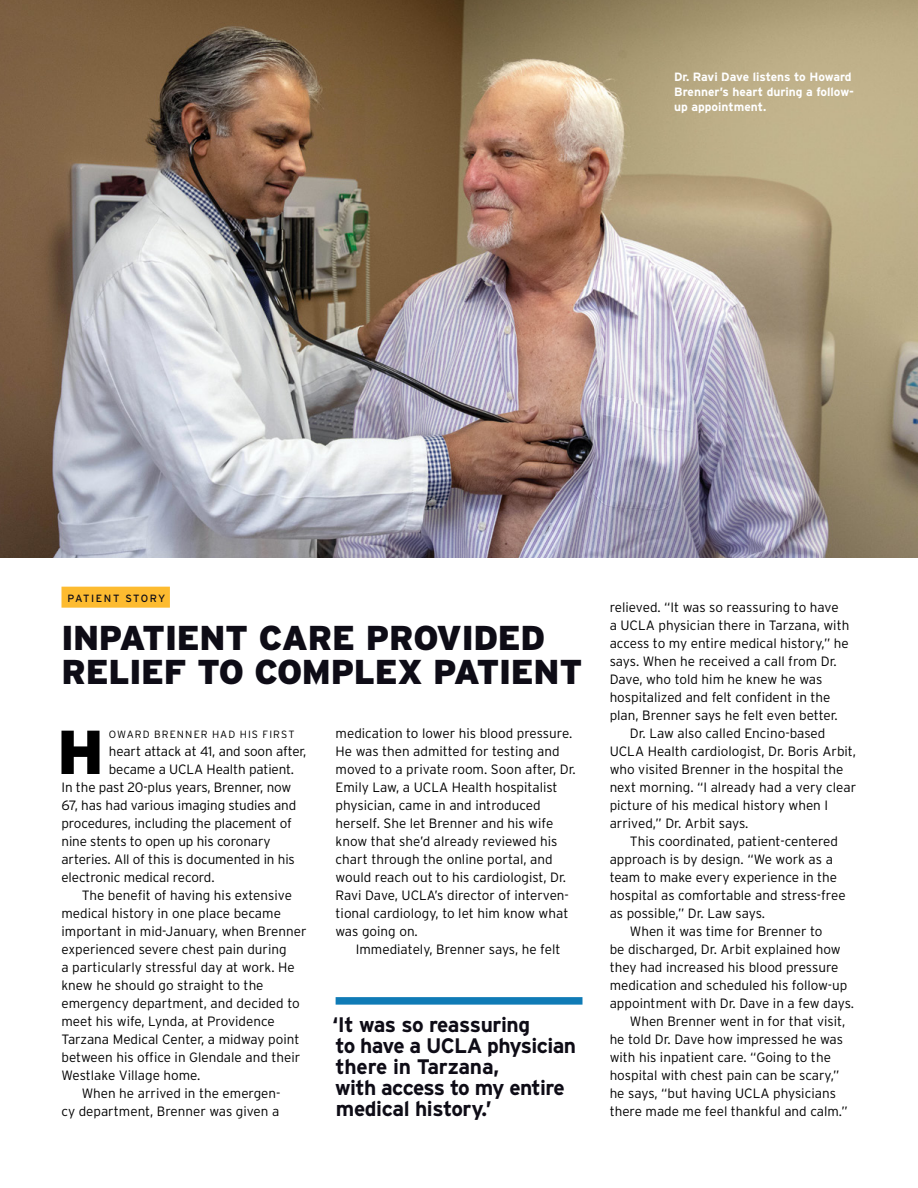
<style>
.page{position:relative;width:918px;height:1188px;background:#fff}
.page>*{position:absolute;margin:0;border:0;box-sizing:border-box;transform-origin:0 0}
.t1{font:900 61.95px "Interstate";color:#000}
.t2{font:900 34.5px/34.5px "Interstate";letter-spacing:-.01em;color:#0e0c16}
.t3{font:700 21px/21px "Interstate";letter-spacing:-.03em;color:#0e0c16}
.t4{font:300 13.5px/18px "Interstate";color:#000}
.t5{font:700 12px/15px "Interstate";color:#fff}
.t6{font:300 10.5px "Interstate";letter-spacing:.095em;color:#000}
.t7{font:10.5px "Interstate";letter-spacing:.15em;color:#0e0c16}
</style>
<div class="page">
<img style="left:0;top:0;width:918px;height:558px">
<div style="left:62px;top:587px;width:108px;height:21px;background:#fdbb30"></div>
<div style="left:336px;top:997px;width:246px;height:8px;background:#0f7bb6"></div>
<p class="t5" style="left:674px;top:69px;width:181px">Dr. Ravi Dave listens to Howard<br>Brenner’s heart during a follow&shy;up appointment.</p>
<p class="t7" style="left:68px;top:592px;width:98px">PATIENT STORY</p>
<h2 class="t2" style="left:62px;top:620px;width:522px">INPATIENT CARE PROVIDED<br>RELIEF TO COMPLEX PATIENT</h2>
<h1 class="t1" style="left:57px;top:717px;width:40px">H</h1>
<p class="t6" style="left:109px;top:728px;width:27px">oward</p>
<p class="t6" style="left:154px;top:728px;width:142px">Brenner had his first</p>
<p class="t4" style="left:109px;top:742px;width:199px">heart attack at 41, and soon after, became a UCL</p>
<p class="t4" style="left:62px;top:760px;width:236px;text-indent:133px">A Health patient.<br>I n the past 20-plus years, Brenner, now 67, has had various imaging studies and procedures, including the placement of nine stents to open up his coronary arteries. All of this is documented in his electronic medical record.</p>
<p class="t4" style="left:82px;top:886px;width:212px">The benefit of having his extensive</p>
<p class="t4" style="left:62px;top:904px;width:221px">medical history in one place became</p>
<p class="t4" style="left:62px;top:922px;width:247px">important in mid-January, when Brenner</p>
<p class="t4" style="left:62px;top:940px;width:227px">experienced severe chest pain during</p>
<p class="t4" style="left:62px;top:958px;width:235px">a particularly stressful day at work. He</p>
<p class="t4" style="left:62px;top:976px;width:204px">knew he should go straight to the</p>
<p class="t4" style="left:62px;top:994px;width:240px">emergency department, and decided to</p>
<p class="t4" style="left:62px;top:1012px;width:215px">meet his wife, Lynda, at Providence</p>
<p class="t4" style="left:62px;top:1030px;width:239px">Tarzana Medical Center, a midway point</p>
<p class="t4" style="left:62px;top:1048px;width:240px">between his office in Glendale and their</p>
<p class="t4" style="left:62px;top:1066px;width:140px">Westlake Village home.</p>
<p class="t4" style="left:82px;top:1084px;width:200px">When he arrived in the emergen-</p>
<p class="t4" style="left:62px;top:1102px;width:219px">cy department, Brenner was given a</p>
<p class="t4" style="left:336px;top:724px;width:242px">medication to lower his blood pressure.<br>He was then admitted for testing and moved to a private room. Soon after, Dr.<br>Emily Law, a UCL</p>
<p class="t4" style="left:336px;top:778px;width:232px;text-indent:104px">A Health hospitalist physician, came in and introduced herself. She let Brenner and his wife know that she’d already reviewed his chart through the online portal, and would reach out to his cardiologist, Dr.<br>Ravi Dave, UCL</p>
<p class="t4" style="left:336px;top:886px;width:235px;text-align:justify;text-indent:91px">A’s director of interven&shy;tional cardiology, to let him know what was going on.</p>
<p class="t4" style="left:356px;top:940px;width:206px">I mmediately, Brenner says, he felt</p>
<h3 class="t3" style="left:332px;top:1014px;width:245px">‘It was so reassuring<br>to have a UCLA physician there in Tarzana,<br>with access to my entire medical history.’</h3>
<p class="t4" style="left:610px;top:598px;width:231px">relieved. “It was so reassuring to have a UCL</p>
<p class="t4" style="left:646px;top:616px;width:205px">A physician there in Tarzana, with</p>
<p class="t4" style="left:610px;top:634px;width:241px">access to my entire medical history,” he</p>
<p class="t4" style="left:610px;top:652px;width:229px">says. When he received a call from Dr.</p>
<p class="t4" style="left:610px;top:670px;width:214px">Dave, who told him he knew he was</p>
<p class="t4" style="left:610px;top:688px;width:222px">hospitalized and felt confident in the</p>
<p class="t4" style="left:610px;top:706px;width:230px">plan, Brenner says he felt even better.</p>
<p class="t4" style="left:630px;top:724px;width:197px">Dr. Law also called Encino-based</p>
<p class="t4" style="left:610px;top:742px;width:9px">UCL</p>
<p class="t4" style="left:610px;top:742px;width:248px;text-indent:25px">A Health cardiologist, Dr. Boris Arbit, who visited Brenner in the hospital the next morning. “I already had a very clear picture of his medical history when I arrived,” Dr. Arbit says.</p>
<p class="t4" style="left:630px;top:832px;width:210px">This coordinated, patient-centered</p>
<p class="t4" style="left:610px;top:850px;width:225px">approach is by design. “We work as a</p>
<p class="t4" style="left:610px;top:868px;width:229px">team to make every experience in the</p>
<p class="t4" style="left:610px;top:886px;width:238px">hospital as comfortable and stress-free</p>
<p class="t4" style="left:610px;top:904px;width:157px">as possible,” Dr. Law says.</p>
<p class="t4" style="left:630px;top:922px;width:194px">When it was time for Brenner to</p>
<p class="t4" style="left:610px;top:940px;width:233px">be discharged, Dr. Arbit explained how</p>
<p class="t4" style="left:610px;top:958px;width:230px">they had increased his blood pressure</p>
<p class="t4" style="left:610px;top:976px;width:239px">medication and scheduled his follow-up</p>
<p class="t4" style="left:610px;top:994px;width:246px">appointment with Dr. Dave in a few days.</p>
<p class="t4" style="left:630px;top:1012px;width:217px">When Brenner went in for that visit,</p>
<p class="t4" style="left:610px;top:1030px;width:235px">he told Dr. Dave how impressed he was</p>
<p class="t4" style="left:610px;top:1048px;width:223px">with his inpatient care. “Going to the</p>
<p class="t4" style="left:610px;top:1066px;width:231px">hospital with chest pain can be scary,”</p>
<p class="t4" style="left:610px;top:1084px;width:135px">he says, “but having UCL</p>
<p class="t4" style="left:610px;top:1084px;width:240px;text-indent:151px">A physicians there made me feel thankful and calm.”</p>
</div>
